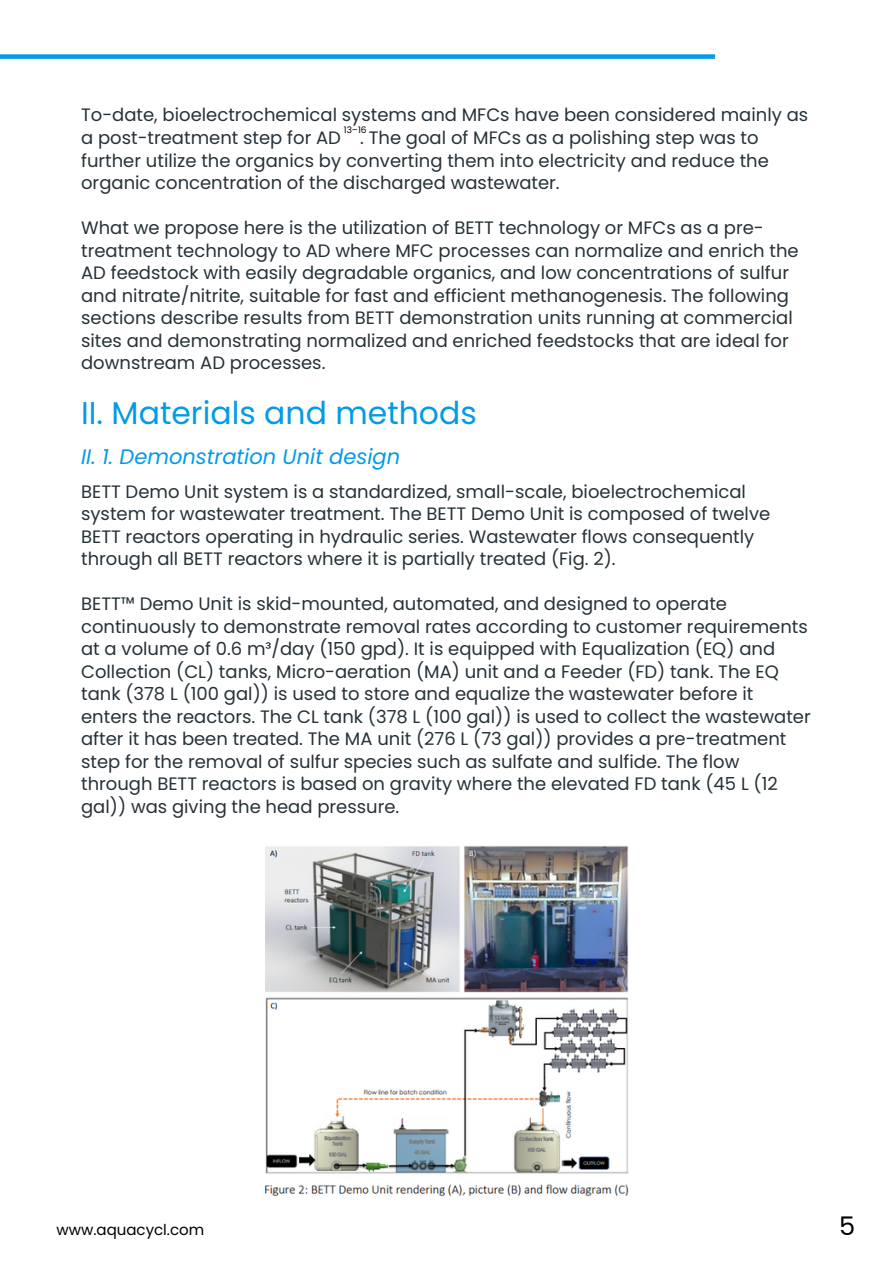
<style>
.page{position:relative;width:894px;height:1264px;background:#fff}
.page>*{position:absolute;margin:0;border:0;box-sizing:border-box;transform-origin:0 0}
.t1{font:31.5px "Poppins";color:#039be5}
.t2{font:25.65px "Poppins";color:#000}
.t3{font:italic 21px "Poppins";color:#039be5}
.t4{font:18px/22.5px "Poppins";color:#263238}
.t5{font:15px "Poppins";color:#000}
.t6{font:9px "Poppins";color:#000}
</style>
<div class="page">
<div style="left:0;top:54px;width:714px;height:5px;background:#039be5"></div>
<img style="left:265px;top:846px;width:363px;height:351px">
<h1 class="t4" style="left:81px;top:104px;width:728px">To-date, bioelectrochemical systems and MFCs have been considered mainly as a post-treatment step for AD . The goal of MFCs as a polishing step was to further utilize the organics by converting them into electricity and reduce the organic concentration of the discharged wastewater.</h1>
<h2 class="t4" style="left:81px;top:216px;width:719px">What we propose here is the utilization of BETT technology or MFCs as a pre&shy;treatment technology to AD where MFC processes can normalize and enrich the AD feedstock with easily degradable organics, and low concentrations of sulfur and nitrate/nitrite, suitable for fast and efficient methanogenesis. The following sections describe results from BETT demonstration units running at commercial sites and demonstrating normalized and enriched feedstocks that are ideal for downstream AD processes.</h2>
<h3 class="t6" style="left:344px;top:123px;width:24px">13–16</h3>
<h3 class="t1" style="left:81px;top:391px;width:397px">II. Materials and methods</h3>
<p class="t3" style="left:81px;top:441px;width:320px">II. 1. Demonstration Unit design</p>
<h4 class="t4" style="left:81px;top:480px;width:690px">BETT Demo Unit system is a standardized, small-scale, bioelectrochemical system for wastewater treatment. The BETT Demo Unit is composed of twelve BETT reactors operating in hydraulic series. Wastewater flows consequently through all BETT reactors where it is partially treated (Fig. 2).</h4>
<p class="t4" style="left:81px;top:592px;width:731px">BETT™ Demo Unit is skid-mounted, automated, and designed to operate continuously to demonstrate removal rates according to customer requirements at a volume of 0.6 m³/day (150 gpd). It is equipped with Equalization (EQ) and Collection (CL) tanks, Micro-aeration (MA) unit and a Feeder (FD) tank. The EQ tank (378 L (100 gal)) is used to store and equalize the wastewater before it enters the reactors. The CL tank (378 L (100 gal)) is used to collect the wastewater after it has been treated. The MA unit (276 L (73 gal)) provides a pre-treatment step for the removal of sulfur species such as sulfate and sulfide. The flow through BETT reactors is based on gravity where the elevated FD tank (45 L (12 gal)) was giving the head pressure.</p>
<h3 class="t5" style="left:56px;top:1219px;width:149px">www.aquacycl.com</h3>
<p class="t2" style="left:839px;top:1207px;width:18px">5</p>
</div>
